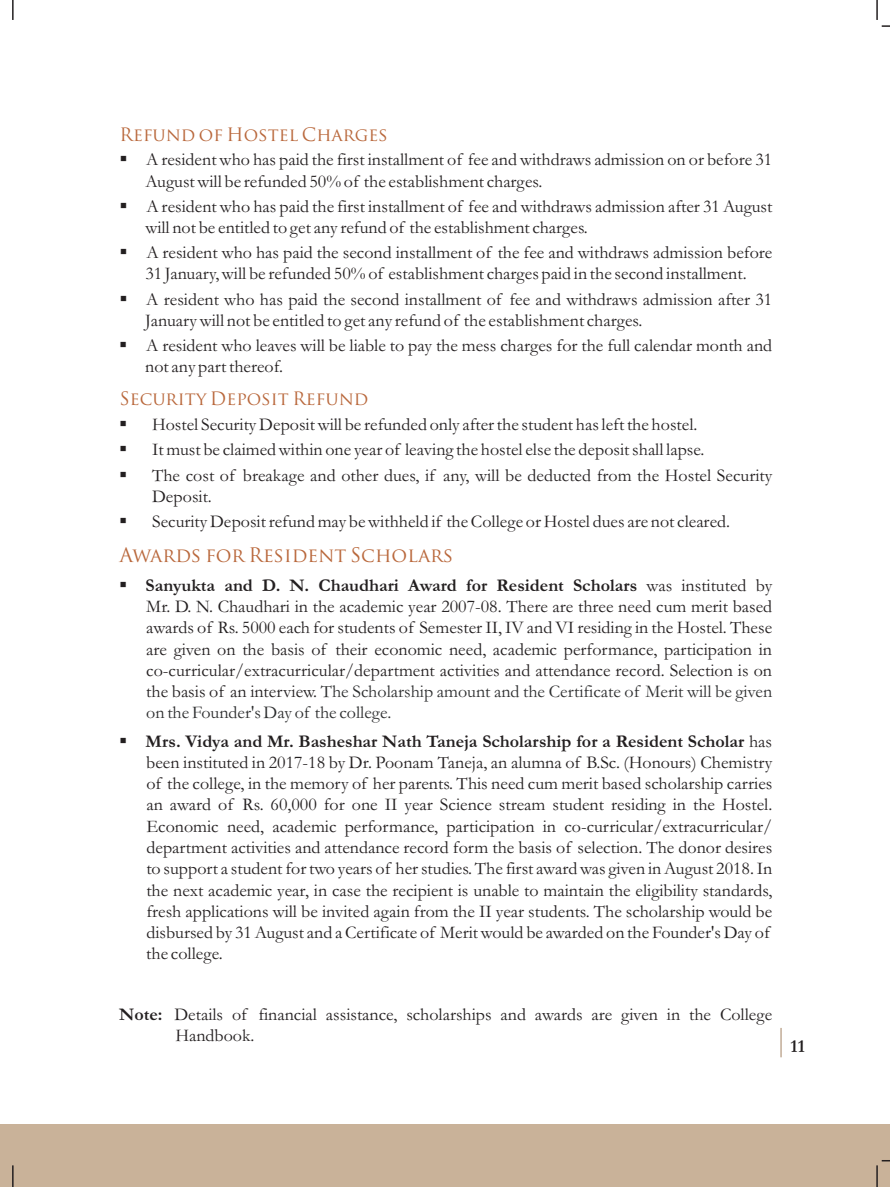
<style>
.page{position:relative;width:890px;height:1187px;background:#fff}
.page>*{position:absolute;margin:0;border:0;box-sizing:border-box;transform-origin:0 0}
.t1{font:19.5px "Trajan Pro";color:#b9683c}
.t2{font:18px/21.3px "Garamond";color:#231f20}
.t3{font:18px "Trajan Pro";color:#b9683c}
.t4{font:18px "Garamond";color:#2d2e2f}
.t5{font:700 18px "Garamond";color:#231f20}
.s1{font-weight:700}
.s2{color:#2d2e2f}
</style>
<div class="page">
<div style="left:0;top:1123px;width:890px;height:63px;background:#c9b299"></div>
<hr style="left:12px;top:0;width:2px;height:20px;background:#231f20">
<hr style="left:876px;top:0;width:2px;height:20px;background:#231f20">
<svg style="left:881px;top:25px;width:9px;height:2px"></svg>
<hr style="left:12px;top:1165px;width:2px;height:21px;background:#231f20">
<hr style="left:876px;top:1165px;width:2px;height:21px;background:#231f20">
<hr style="left:780px;top:1027px;width:2px;height:30px;background:#c2ac97">
<p class="t3" style="left:119px;top:124px;width:270px">Refund of Hostel Charges</p>
<p class="t2" style="left:146px;top:151px;width:627px">A resident who has paid the first installment of fee and withdraws admission on or before 31</p>
<p class="t2" style="left:145px;top:170px;width:628px;line-height:25px">August will be refunded 50% of the establishment charges.<br>A resident who has paid the first installment of fee and withdraws admission after 31 August</p>
<p class="t2" style="left:145px;top:217px;width:628px;line-height:25px">will not be entitled to get any refund of the establishment charges.<br>A resident who has paid the second installment of the fee and withdraws admission before</p>
<p class="t2" style="left:145px;top:263px;width:628px;line-height:25px">31 January, will be refunded 50% of establishment charges paid in the second installment.<br>A resident who has paid the second installment of fee and withdraws admission after 31</p>
<p class="t2" style="left:145px;top:310px;width:628px;line-height:25px">January will not be entitled to get any refund of the establishment charges.<br>A resident who leaves will be liable to pay the mess charges for the full calendar month and</p>
<p class="t2" style="left:145px;top:358px;width:139px">not any part thereof.</p>
<p class="t3" style="left:119px;top:388px;width:250px">Security Deposit Refund</p>
<p class="t2" style="left:152px;top:414px;width:622px;line-height:25px">Hostel Security Deposit will be refunded only after the student has left the hostel.<br>It must be claimed within one year of leaving the hostel else the deposit shall lapse.<br>The cost of breakage and other dues, if any, will be deducted from the Hostel Security</p>
<p class="t2" style="left:152px;top:485px;width:579px;line-height:25px">Deposit.<br>Security Deposit refund may be withheld if the College or Hostel dues are not cleared.</p>
<p class="t1" style="left:119px;top:544px;width:335px">Awards for Resident Scholars</p>
<p class="t2" style="left:146px;top:576px;width:628px;text-align:justify"><span class="s1">Sanyukta and D. N. Chaudhari Award for Resident Scholars</span> was instituted by Mr. D. N. Chaudhari in the academic year 2007-08. There are three need cum merit based awards of Rs. 5000 each for students of Semester II, IV and VI residing in the Hostel. These are given on the basis of their economic need, academic performance, participation in co-curricular/extracurricular/department activities and attendance record. Selection is on the basis of an interview. <span class="s2">The Scholarship amount and the Certificate of Merit will be given</span></p>
<p class="t2" style="left:145px;top:732px;width:628px"><span class="s1">Mrs. Vidya and Mr. Basheshar Nath Taneja Scholarship for a Resident Scholar</span> has been instituted in 2017-18 by Dr. Poonam Taneja, an alumna of B.Sc. (Honours) Chemistry of the college, in the memory of her parents. This need cum merit based scholarship carries an award of Rs. 60,000 for one II year Science stream student residing in the Hostel.<br>Economic need, academic performance, participation in co-curricular/extracurricular/ department activities and attendance record form the basis of selection. The donor desires to support a student for two years of her studies. The first award was given in August 2018. In the next academic year, in case the recipient is unable to maintain the eligibility standards, fresh applications will be invited again from the II year students. The scholarship would be disbursed by 31 August and a Certificate of Merit would be awarded on the Founder's Day of the college.</p>
<p class="t4" style="left:146px;top:706px;width:246px">on the Founder's Day of the college.</p>
<p class="t2" style="left:175px;top:1005px;width:598px;text-indent:-56px"><span class="s1">Note:</span> Details of financial assistance, scholarships and awards are given in the College<br>Handbook.</p>
<p class="t5" style="left:790px;top:1040px;width:16px">11</p>
</div>
